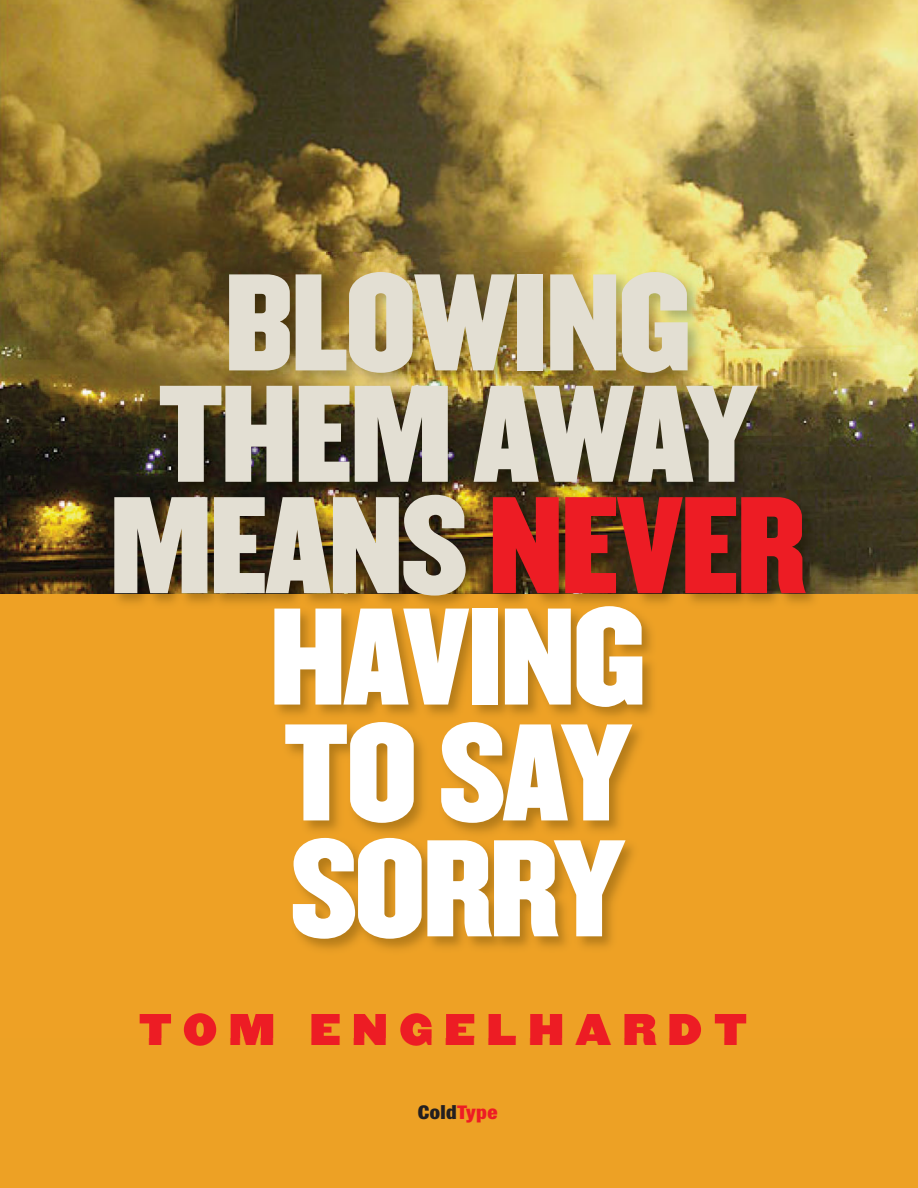
<style>
.page{position:relative;width:918px;height:1188px;background:#fff}
.page>*{position:absolute;margin:0;border:0;box-sizing:border-box;transform-origin:0 0}
.t1{font:120px/113.2px "Champion HTF Middleweight";letter-spacing:-.02em;color:#e3dfd3;text-align:center}
.t2{font:39px "Champion HTF Heavyweight";letter-spacing:.3em;color:#ed1c24}
.t3{font:800 19.5px "Brown";letter-spacing:.015em;color:#231f20}
.s1{color:#ed1c24}
.s2{color:#fff}
</style>
<div class="page">
<div style="left:0;top:593px;width:918px;height:595px;background:#eda125"></div>
<img style="left:0;top:0;width:918px;height:1024px">
<img style="left:1px;top:253px;width:917px;height:340px">
<img style="left:140px;top:1013px;width:606px;height:24px">
<p class="t1" style="left:110px;top:280px;width:697px">BLOWING<br>THEM AWAY<br>MEANS <span class="s1">NEVER<br></span><span class="s2">HAVING<br>TO SAY<br>SORRY</span></p>
<p class="t2" style="left:139px;top:1014px;width:610px">TOM ENGELHARDT</p>
<p class="t3" style="left:418px;top:1105px;width:81px">Cold<span class="s1">Type</span></p>
</div>
